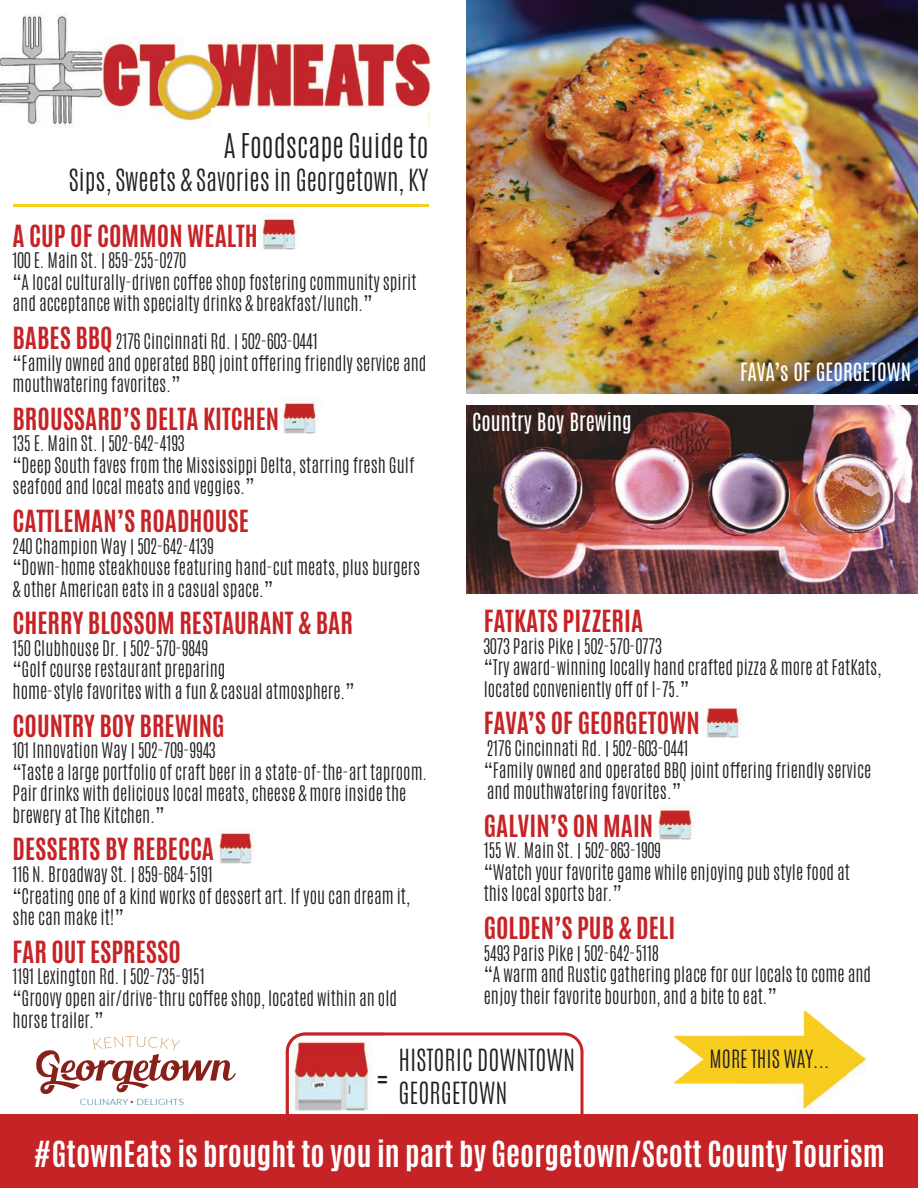
<style>
.page{position:relative;width:918px;height:1188px;background:#fff}
.page>*{position:absolute;margin:0;border:0;box-sizing:border-box;transform-origin:0 0}
.t1{font:300 36px "Antonio";color:#231f20}
.t2{font:700 30px "Antonio";color:#fff}
.t3{font:300 28.5px "Antonio";color:#231f20}
.t4{font:700 25.5px "Antonio";color:#c62326}
.t5{font:300 25.5px/33px "Antonio";color:#231f20}
.t6{font:21px "Antonio";color:#fff}
.t7{font:300 21px "Antonio";color:#231f20}
.t8{font:300 18px/21.6px "Antonio";color:#231f20}
.t9{font:300 8.7px "Lato";letter-spacing:.01em;color:#18668b;scale:1.13 1}
.s1{font-weight:700;font-size:25.5px;color:#c62326}
</style>
<div class="page">
<svg style="left:384px;top:1032px;width:200px;height:82px"></svg>
<div style="left:0;top:1114px;width:918px;height:74px;background:#c62326"></div>
<img style="left:0;top:13px;width:430px;height:114px">
<div style="left:211px;top:109px;width:217px;height:19px;background:#fff"></div>
<img style="left:466px;top:0;width:452px;height:393px">
<img style="left:466px;top:405px;width:452px;height:189px">
<img style="left:674px;top:1011px;width:192px;height:97px">
<img style="left:259px;top:217px;width:39px;height:33px">
<img style="left:280px;top:401px;width:38px;height:33px">
<img style="left:216px;top:831px;width:38px;height:33px">
<img style="left:706px;top:703px;width:35px;height:35px">
<img style="left:656px;top:808px;width:38px;height:35px">
<img style="left:285px;top:1049px;width:99px;height:66px">
<img style="left:286px;top:1032px;width:98px;height:82px">
<svg style="left:36px;top:1036px;width:200px;height:58px"></svg>
<hr style="left:13px;top:204px;width:415px;height:3px;background:#f7ce1e">
<h3 class="t3" style="left:224px;top:125px;width:206px">A Foodscape Guide to</h3>
<h3 class="t5" style="left:69px;top:163px;width:361px">Sips, Sweets &amp; Savories in Georgetown, KY</h3>
<h3 class="t4" style="left:13px;top:216px;width:247px">A CUP OF COMMON WEALTH</h3>
<p class="t8" style="left:13px;top:250px;width:405px">100 E. Main St. | 859-255-0270<br>“A local culturally-driven coffee shop fostering community spirit and acceptance with specialty drinks &amp; breakfast/lunch.”</p>
<p class="t8" style="left:13px;top:331px;width:415px"><span class="s1">BABES BBQ</span> 2176 Cincinnati Rd. | 502-603-0441<br>“Family owned and operated BBQ joint offering friendly service and mouthwatering favorites.”</p>
<h3 class="t4" style="left:13px;top:399px;width:268px">BROUSSARD’S DELTA KITCHEN</h3>
<p class="t8" style="left:13px;top:433px;width:403px">135 E. Main St. | 502-642-4193<br>“Deep South faves from the Mississippi Delta, starring fresh Gulf seafood and local meats and veggies.”</p>
<h3 class="t4" style="left:13px;top:502px;width:238px">CATTLEMAN’S ROADHOUSE</h3>
<p class="t8" style="left:13px;top:535px;width:409px">240 Champion Way | 502-642-4139<br>“Down-home steakhouse featuring hand-cut meats, plus burgers &amp; other American eats in a casual space.”</p>
<h3 class="t4" style="left:13px;top:604px;width:342px">CHERRY BLOSSOM RESTAURANT &amp; BAR</h3>
<p class="t8" style="left:13px;top:637px;width:344px">150 Clubhouse Dr. | 502-570-9849<br>“Golf course restaurant preparing<br>home-style favorites with a fun &amp; casual atmosphere.”</p>
<h3 class="t4" style="left:13px;top:706px;width:214px">COUNTRY BOY BREWING</h3>
<p class="t8" style="left:13px;top:740px;width:416px">101 Innovation Way | 502-709-9943<br>“Taste a large portfolio of craft beer in a state-of-the-art taproom.<br>Pair drinks with delicious local meats, cheese &amp; more inside the brewery at The Kitchen.”</p>
<h3 class="t4" style="left:13px;top:830px;width:203px">DESSERTS BY REBECCA</h3>
<p class="t8" style="left:13px;top:864px;width:399px">116 N. Broadway St. | 859-684-5191<br>“Creating one of a kind works of dessert art. If you can dream it, she can make it!”</p>
<h3 class="t4" style="left:13px;top:933px;width:170px">FAR OUT ESPRESSO</h3>
<p class="t8" style="left:13px;top:966px;width:386px">1191 Lexington Rd. | 502-735-9151<br>“Groovy open air/drive-thru coffee shop, located within an old horse trailer.”</p>
<p class="t6" style="left:472px;top:406px;width:161px">Country Boy Brewing</p>
<p class="t6" style="left:740px;top:357px;width:172px">FAVA’s OF GEORGETOWN</p>
<h3 class="t4" style="left:484px;top:602px;width:161px">FATKATS PIZZERIA</h3>
<p class="t8" style="left:484px;top:635px;width:399px">3073 Paris Pike | 502-570-0773<br>“Try award-winning locally hand crafted pizza &amp; more at FatKats, located conveniently off of I-75.”</p>
<h3 class="t4" style="left:484px;top:704px;width:217px">FAVA’S OF GEORGETOWN</h3>
<p class="t8" style="left:484px;top:738px;width:389px">2176 Cincinnati Rd. | 502-603-0441<br>“Family owned and operated BBQ joint offering friendly service and mouthwatering favorites.”</p>
<h3 class="t4" style="left:484px;top:806px;width:171px">GALVIN’S ON MAIN</h3>
<p class="t8" style="left:484px;top:840px;width:368px">155 W. Main St. | 502-863-1909<br>“Watch your favorite game while enjoying pub style food at this local sports bar.”</p>
<h3 class="t4" style="left:484px;top:909px;width:193px">GOLDEN’S PUB &amp; DELI</h3>
<p class="t8" style="left:484px;top:942px;width:389px">5493 Paris Pike | 502-642-5118<br>“A warm and Rustic gathering place for our locals to come and enjoy their favorite bourbon, and a bite to eat.”</p>
<p class="t9" style="left:80px;top:1097px;width:94px">CULINARY DELIGHTS</p>
<h1 class="t1" style="left:376px;top:1053px;width:14px">=</h1>
<h3 class="t5" style="left:399px;top:1044px;width:178px">HISTORIC DOWNTOWN<br>GEORGETOWN</h3>
<p class="t7" style="left:710px;top:1044px;width:122px">MORE THIS WAY...</p>
<h2 class="t2" style="left:33px;top:1131px;width:853px">#GtownEats is brought to you in part by Georgetown/Scott County Tourism</h2>
</div>
